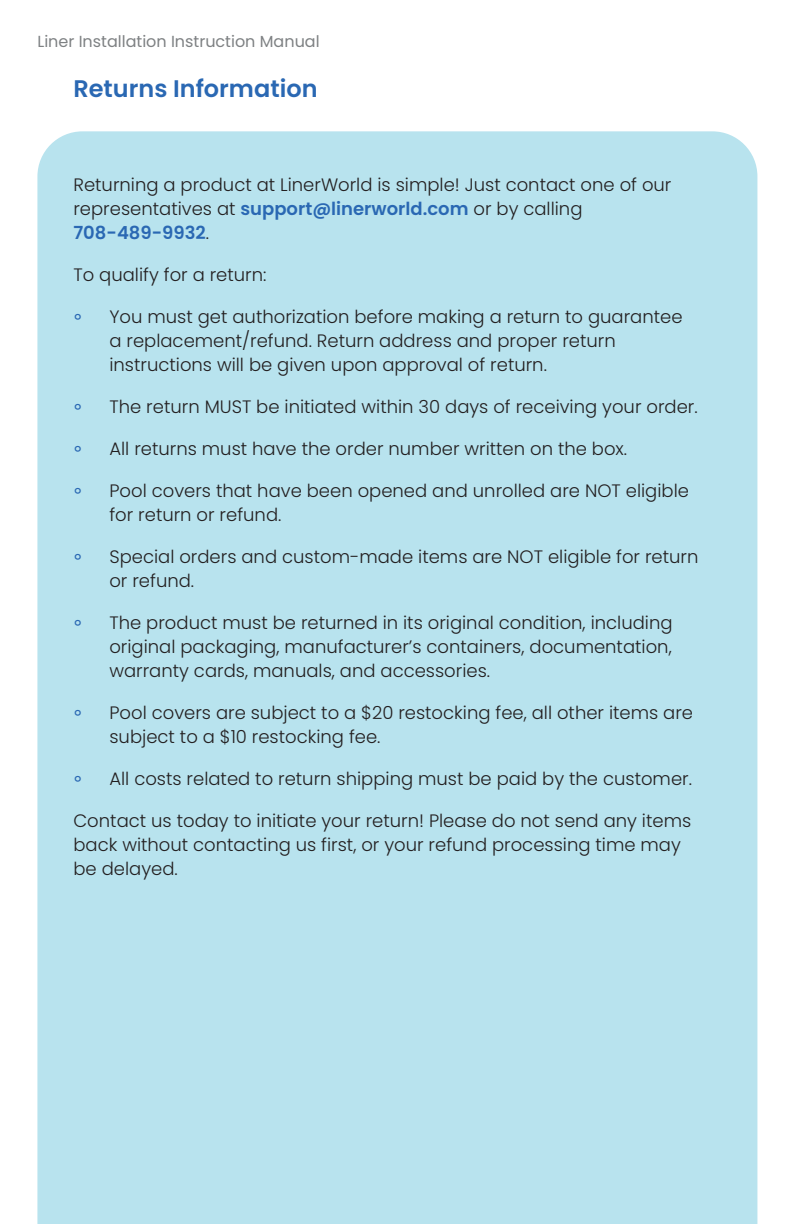
<style>
.page{position:relative;width:792px;height:1224px;background:#fff}
.page>*{position:absolute;margin:0;border:0;box-sizing:border-box;transform-origin:0 0}
.t1{font:600 24px "Poppins";color:#2a68b3}
.Body{font:300 18px/24px "Poppins";color:#231f20}
.t2{font:500 18px "Poppins";color:#2a68b3}
.t3{font:16px "Poppins";color:#7e8183}
.s1{font-weight:600;color:#2a68b3}
</style>
<div class="page">
<div style="left:37px;top:131px;width:720px;height:1093px;background:#b8e3ee"></div>
<p class="t3" style="left:37px;top:32px;width:284px">Liner Installation Instruction Manual</p>
<p class="t1" style="left:73px;top:75px;width:246px">Returns Information</p>
<p class="Body" style="left:73px;top:173px;width:600px">Returning a product at LinerWorld is simple! Just contact one of our representatives at <span class="s1">support@linerworld.com</span> or by calling<br><span class="s1">708-489-9932</span>.</p>
<p class="Body" style="left:73px;top:263px;width:195px">To qualify for a return:</p>
<p class="t2" style="left:73px;top:306px;width:10px">॰</p>
<p class="Body" style="left:109px;top:305px;width:575px">You must get authorization before making a return to guarantee a replacement/refund. Return address and proper return instructions will be given upon approval of return.</p>
<p class="t2" style="left:73px;top:396px;width:10px">॰</p>
<p class="Body" style="left:109px;top:395px;width:590px">The return MUST be initiated within 30 days of receiving your order.</p>
<p class="t2" style="left:73px;top:438px;width:10px">॰</p>
<p class="Body" style="left:109px;top:437px;width:519px">All returns must have the order number written on the box.</p>
<p class="t2" style="left:73px;top:480px;width:10px">॰</p>
<p class="Body" style="left:109px;top:479px;width:581px">Pool covers that have been opened and unrolled are NOT eligible for return or refund.</p>
<p class="t2" style="left:73px;top:546px;width:10px">॰</p>
<p class="Body" style="left:109px;top:545px;width:591px">Special orders and custom-made items are NOT eligible for return or refund.</p>
<p class="t2" style="left:73px;top:612px;width:10px">॰</p>
<p class="Body" style="left:109px;top:611px;width:565px;text-align:justify">The product must be returned in its original condition, including original packaging, manufacturer’s containers, documentation, warranty cards, manuals, and accessories.</p>
<p class="t2" style="left:73px;top:702px;width:10px">॰</p>
<p class="Body" style="left:109px;top:701px;width:585px">Pool covers are subject to a $20 restocking fee, all other items are subject to a $10 restocking fee.</p>
<p class="t2" style="left:73px;top:768px;width:10px">॰</p>
<p class="Body" style="left:109px;top:767px;width:584px">All costs related to return shipping must be paid by the customer.</p>
<p class="Body" style="left:73px;top:809px;width:619px">Contact us today to initiate your return! Please do not send any items back without contacting us first, or your refund processing time may be delayed.</p>
</div>
